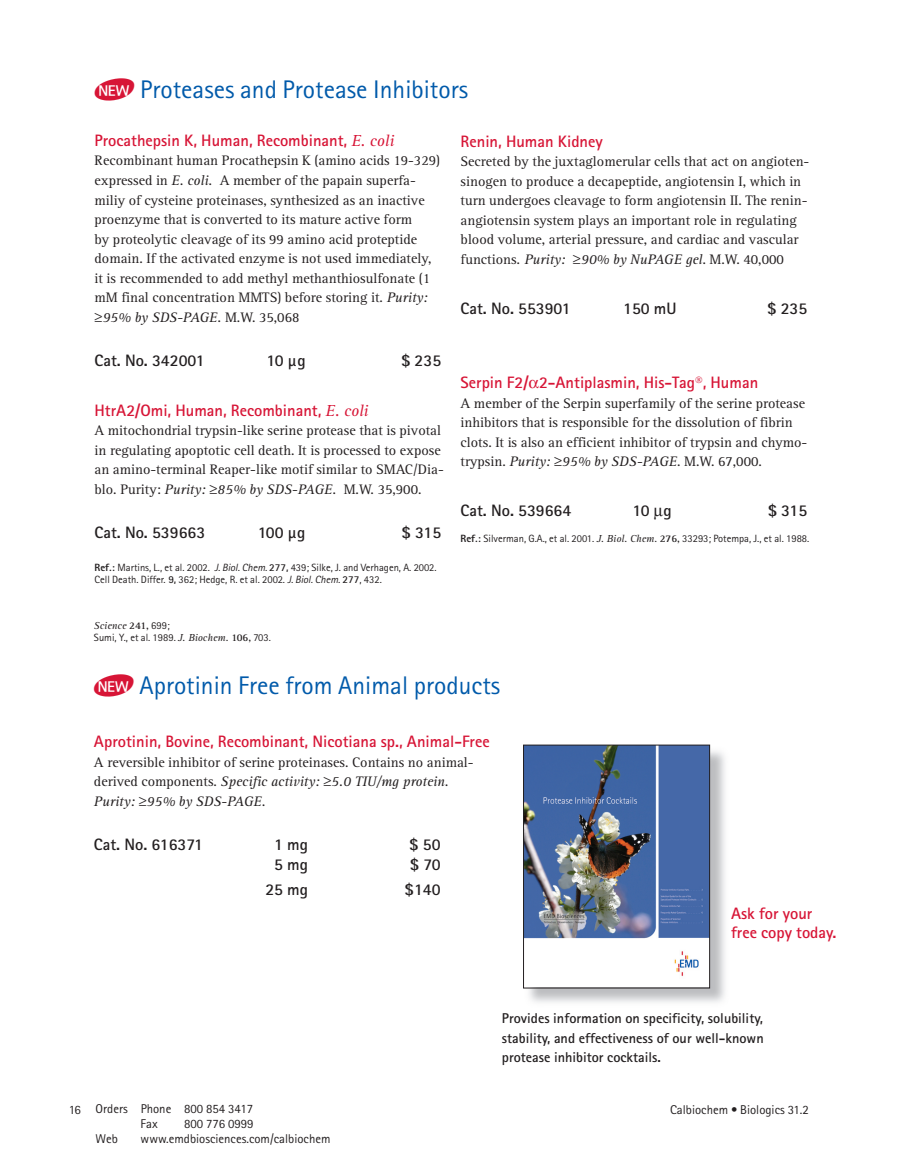
<style>
.page{position:relative;width:905px;height:1175px;background:#fff}
.page>*{position:absolute;margin:0;border:0;box-sizing:border-box;transform-origin:0 0}
.t1{font:25.5px "Agfa Rotis Sans Serif";color:#015aaa}
.t2{font:700 16.5px/19.5px "Agfa Rotis Sans Serif";color:#d71536}
.t3{font:700 16.5px "Agfa Rotis Sans Serif";color:#231f20}
.t4{font:14.25px/19.5px "Agfa Rotis Serif";color:#231f20}
.t5{font:700 14.25px/19.5px "Agfa Rotis Sans Serif";color:#231f20;text-align:justify}
.t6{font:12.75px/15px "Agfa Rotis Sans Serif";color:#231f20}
.t7{font:10.5px/12.8px "Agfa Rotis Sans Serif";color:#231f20}
.t8{font:italic 10.5px "Agfa Rotis Serif";color:#231f20}
.s1{font-family:"Agfa Rotis Serif";font-weight:400;font-style:italic}
.s2{font-style:italic}
.s3{font-weight:800}
.s4{font-family:"Agfa Rotis Serif";font-weight:700}
.s5{font-weight:700}
.s6{font-family:"Agfa Rotis Serif";font-style:italic}
.s7{font-weight:700;font-style:normal}
.s8{font-family:"Agfa Rotis Sans Serif";font-style:normal}
</style>
<div class="page">
<img style="left:524px;top:745px;width:201px;height:258px">
<img style="left:525px;top:747px;width:182px;height:239px">
<div style="left:523px;top:745px;width:186px;height:243px;border:1px solid #231f20"></div>
<h1 class="t1" style="left:140px;top:75px;width:329px">Proteases and Protease Inhibitors</h1>
<p class="t2" style="left:94px;top:130px;width:301px">Procathepsin K, Human, Recombinant, <span class="s1">E. coli</span></p>
<p class="t4" style="left:94px;top:151px;width:347px">Recombinant human Procathepsin K (amino acids 19-329) expressed in <span class="s2">E. coli.</span> A member of the papain superfa&shy;miliy of cysteine proteinases, synthesized as an inactive proenzyme that is converted to its mature active form<br>by proteolytic cleavage of its 99 amino acid proteptide domain. If the activated enzyme is not used immediately, it is recommended to add methyl methanthiosulfonate (1 mM final concentration MMTS) before storing it. <span class="s2">Purity: </span>≥<span class="s2">95% by SDS-PAGE.</span> M.W. 35,068</p>
<p class="t3" style="left:94px;top:350px;width:112px">Cat. No. 342001</p>
<p class="t3" style="left:266px;top:350px;width:41px">10 µg</p>
<p class="t3" style="left:401px;top:350px;width:42px">$ 235</p>
<p class="t2" style="left:94px;top:400px;width:275px">HtrA2/Omi, Human, Recombinant, <span class="s1">E. coli</span></p>
<p class="t4" style="left:94px;top:421px;width:351px">A mitochondrial trypsin-like serine protease that is pivotal in regulating apoptotic cell death. It is processed to expose an amino-terminal Reaper-like motif similar to SMAC/Dia&shy;blo. Purity: <span class="s2">Purity:</span> ≥<span class="s2">85% by SDS-PAGE.</span> M.W. 35,900.</p>
<p class="t3" style="left:94px;top:522px;width:112px">Cat. No. 539663</p>
<p class="t3" style="left:258px;top:522px;width:49px">100 µg</p>
<p class="t3" style="left:401px;top:522px;width:41px">$ 315</p>
<p class="t7" style="left:94px;top:560px;width:343px"><span class="s3">Ref</span><span class="s4">.:</span> Martins, L., et al. 2002. <span class="s2">J. Biol. Chem.</span> <span class="s5">277,</span> 439; Silke, J. and Verhagen, A. 2002.<br>Cell Death. Differ. <span class="s5">9,</span> 362; Hedge, R. et al. 2002. <span class="s2">J. Biol. Chem.</span> <span class="s5">277</span>, 432.</p>
<p class="t2" style="left:460px;top:131px;width:144px">Renin, Human Kidney</p>
<p class="t4" style="left:460px;top:152px;width:350px">Secreted by the juxtaglomerular cells that act on angioten&shy;sinogen to produce a decapeptide, angiotensin I, which in turn undergoes cleavage to form angiotensin II. The renin&shy;angiotensin system plays an important role in regulating blood volume, arterial pressure, and cardiac and vascular functions<span class="s2">. Purity:</span> ≥<span class="s2">90% by NuPAGE gel.</span> M.W. 40,000</p>
<p class="t3" style="left:460px;top:297px;width:112px">Cat. No. 553901</p>
<p class="t3" style="left:623px;top:297px;width:55px">150 mU</p>
<p class="t3" style="left:767px;top:297px;width:42px">$ 235</p>
<p class="t2" style="left:460px;top:373px;width:299px">Serpin F2/ 2-Antiplasmin, His-Tag , Human</p>
<p class="t4" style="left:460px;top:394px;width:348px">A member of the Serpin superfamily of the serine protease inhibitors that is responsible for the dissolution of fibrin clots. It is also an efficient inhibitor of trypsin and chymo&shy;trypsin. <span class="s2">Purity:</span> ≥<span class="s2">95% by SDS-PAGE</span>. M.W. 67,000.</p>
<p class="t3" style="left:460px;top:500px;width:112px">Cat. No. 539664</p>
<p class="t3" style="left:632px;top:500px;width:41px">10 g</p>
<p class="t3" style="left:767px;top:500px;width:41px">$ 315</p>
<p class="t7" style="left:460px;top:531px;width:350px"><span class="s3">Ref</span><span class="s4">.:</span> Silverman, G.A., et al. 2001. <span class="s6">J. Biol. Chem.</span> <span class="s4">276,</span> 33293; Potempa, J., et al. 1988.</p>
<p class="t8" style="left:94px;top:619px;width:77px">Science <span class="s7">241,</span> <span class="s8">699;</span></p>
<p class="t7" style="left:94px;top:631px;width:178px">Sumi, Y., et al. 1989. <span class="s6">J. Biochem.</span> <span class="s4">106,</span> 703.</p>
<h1 class="t1" style="left:139px;top:670px;width:362px">Aprotinin Free from Animal products</h1>
<p class="t2" style="left:94px;top:731px;width:397px">Aprotinin, Bovine, Recombinant, Nicotiana sp., Animal-Free</p>
<p class="t4" style="left:94px;top:752px;width:381px">A reversible inhibitor of serine proteinases. Contains no animal&shy;derived components. <span class="s2">Specific activity:</span> ≥<span class="s2">5.0 TIU/mg protein.<br>Purity:</span> ≥<span class="s2">95% by SDS-PAGE.</span></p>
<p class="t3" style="left:94px;top:834px;width:110px">Cat. No. 616371</p>
<p class="t3" style="left:274px;top:834px;width:35px">1 mg</p>
<p class="t3" style="left:409px;top:834px;width:33px">$ 50</p>
<p class="t3" style="left:274px;top:853px;width:35px">5 mg</p>
<p class="t3" style="left:410px;top:853px;width:32px">$ 70</p>
<p class="t3" style="left:265px;top:878px;width:44px">25 mg</p>
<p class="t3" style="left:404px;top:878px;width:38px">$140</p>
<p class="t2" style="left:731px;top:903px;width:107px">Ask for your free copy today.</p>
<p class="t5" style="left:502px;top:1008px;width:263px">Provides information on specificity, solubility, stability, and effectiveness of our well-known protease inhibitor cocktails.</p>
<p class="t6" style="left:141px;top:1101px;width:114px;text-indent:-45px">Orders Phone 800 854 3417<br>Fax</p>
<p class="t6" style="left:69px;top:1102px;width:14px">16</p>
<p class="t6" style="left:670px;top:1102px;width:140px">Calbiochem • Biologics 31.2</p>
<p class="t6" style="left:184px;top:1116px;width:71px">800 776 0999</p>
<p class="t6" style="left:96px;top:1131px;width:24px">Web</p>
<p class="t6" style="left:141px;top:1131px;width:191px">www.emdbiosciences.com/calbiochem</p>
</div>
